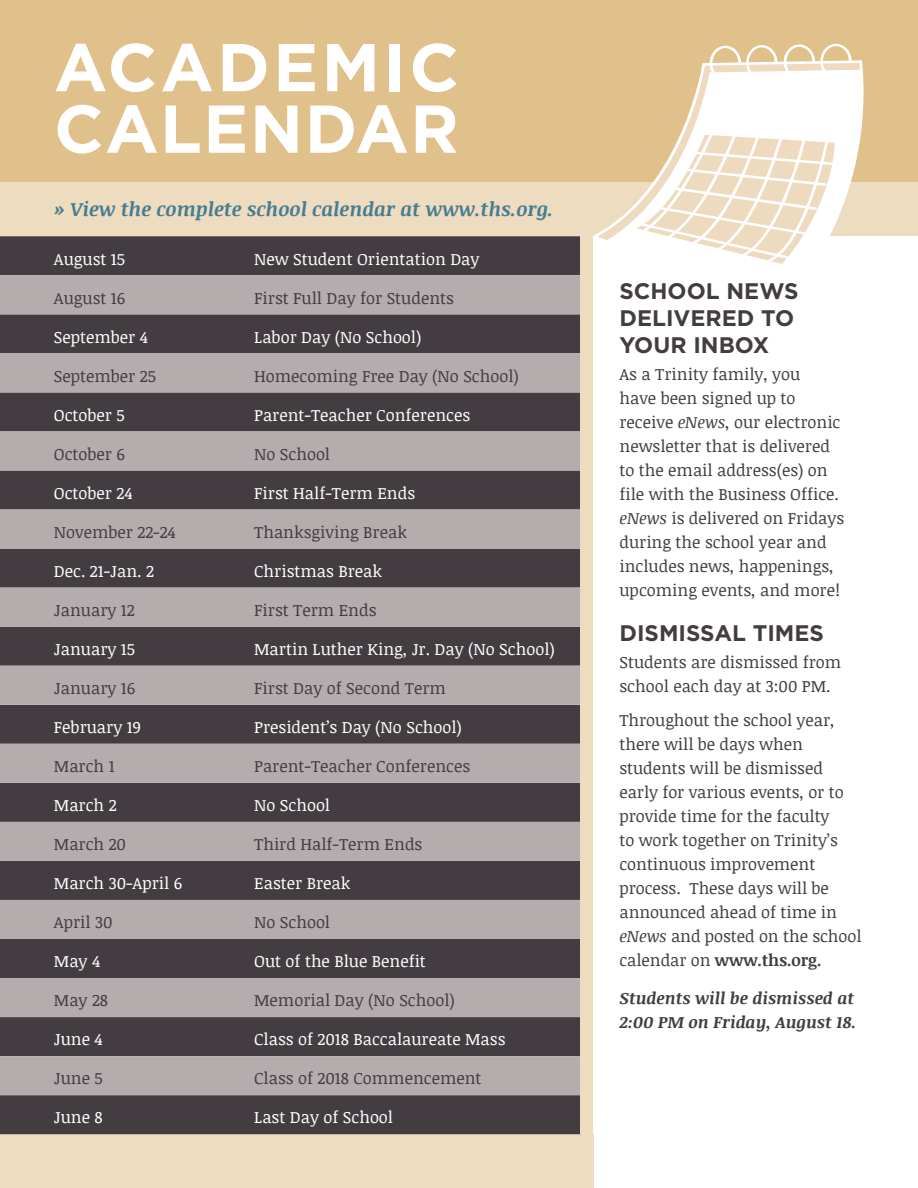
<style>
.page{position:relative;width:918px;height:1188px;background:#fff}
.page>*{position:absolute;margin:0;border:0;box-sizing:border-box;transform-origin:0 0}
.t1{font:700 67.5px/61.5px "Gotham";letter-spacing:.02em;color:#fff}
.t2{font:700 22.5px/27px "Gotham";color:#433d42}
.t3{font:italic 700 19.5px "Noticia Text";color:#467d90}
.t4{font:16.5px/24px "Noticia Text";color:#433d42}
.t5{font:16.5px "Noticia Text";color:#fff}
.t6{font:italic 700 16.5px/24px "Noticia Text";color:#433d42}
.s1{font-style:italic}
.s2{font-weight:700}
</style>
<div class="page">
<div style="left:0;top:1134px;width:593px;height:54px;background:#eedcc0"></div>
<div style="left:0;top:170px;width:918px;height:66px;background:#eedcc0"></div>
<div style="left:0;top:0;width:918px;height:181px;background:#e0c08b"></div>
<svg style="left:590px;top:60px;width:274px;height:176px"></svg>
<svg style="left:597px;top:63px;width:263px;height:177px"></svg>
<svg style="left:710px;top:45px;width:68px;height:36px"></svg>
<svg style="left:784px;top:44px;width:68px;height:36px"></svg>
<svg style="left:636px;top:127px;width:206px;height:137px"></svg>
<div style="left:0;top:236px;width:580px;height:898px;background:#433d42"></div>
<svg style="left:0;top:275px;width:580px;height:820px;background:#7e787b"></svg>
<div style="left:580px;top:231px;width:13px;height:903px;background:#eedcc0"></div>
<h1 class="t1" style="left:54px;top:35px;width:407px">ACADEMIC<br>CALENDAR</h1>
<p class="t3" style="left:54px;top:196px;width:501px">» View the complete school calendar at www.ths.org.</p>
<p class="t5" style="left:54px;top:247px;width:73px">August 15</p>
<p class="t5" style="left:254px;top:247px;width:227px">New Student Orientation Day</p>
<p class="t4" style="left:54px;top:285px;width:73px">August 16</p>
<p class="t4" style="left:254px;top:285px;width:201px">First Full Day for Students</p>
<p class="t5" style="left:54px;top:325px;width:96px">September 4</p>
<p class="t5" style="left:254px;top:325px;width:169px">Labor Day (No School)</p>
<p class="t4" style="left:54px;top:363px;width:104px">September 25</p>
<p class="t4" style="left:254px;top:363px;width:266px">Homecoming Free Day (No School)</p>
<p class="t5" style="left:54px;top:403px;width:72px">October 5</p>
<p class="t5" style="left:254px;top:403px;width:218px">Parent-Teacher Conferences</p>
<p class="t4" style="left:54px;top:442px;width:73px">October 6</p>
<p class="t4" style="left:254px;top:442px;width:77px">No School</p>
<p class="t5" style="left:54px;top:481px;width:80px">October 24</p>
<p class="t5" style="left:254px;top:481px;width:163px">First Half-Term Ends</p>
<p class="t4" style="left:54px;top:520px;width:123px">November 22-24</p>
<p class="t4" style="left:254px;top:520px;width:154px">Thanksgiving Break</p>
<p class="t5" style="left:54px;top:559px;width:102px">Dec. 21-Jan. 2</p>
<p class="t5" style="left:254px;top:559px;width:129px">Christmas Break</p>
<p class="t4" style="left:54px;top:598px;width:82px">January 12</p>
<p class="t4" style="left:254px;top:598px;width:124px">First Term Ends</p>
<p class="t5" style="left:54px;top:638px;width:83px">January 15</p>
<p class="t5" style="left:254px;top:638px;width:302px">Martin Luther King, Jr. Day (No School)</p>
<p class="t4" style="left:54px;top:676px;width:83px">January 16</p>
<p class="t4" style="left:254px;top:676px;width:193px">First Day of Second Term</p>
<p class="t5" style="left:54px;top:716px;width:89px">February 19</p>
<p class="t5" style="left:254px;top:716px;width:209px">President’s Day (No School)</p>
<p class="t4" style="left:54px;top:754px;width:62px">March 1</p>
<p class="t4" style="left:254px;top:754px;width:218px">Parent-Teacher Conferences</p>
<p class="t5" style="left:54px;top:794px;width:64px">March 2</p>
<p class="t5" style="left:254px;top:794px;width:77px">No School</p>
<p class="t4" style="left:54px;top:832px;width:74px">March 20</p>
<p class="t4" style="left:254px;top:832px;width:170px">Third Half-Term Ends</p>
<p class="t5" style="left:54px;top:872px;width:130px">March 30-April 6</p>
<p class="t5" style="left:254px;top:872px;width:98px">Easter Break</p>
<p class="t4" style="left:54px;top:910px;width:60px">April 30</p>
<p class="t4" style="left:254px;top:910px;width:77px">No School</p>
<p class="t5" style="left:54px;top:950px;width:48px">May 4</p>
<p class="t5" style="left:254px;top:950px;width:173px">Out of the Blue Benefit</p>
<p class="t4" style="left:54px;top:988px;width:56px">May 28</p>
<p class="t4" style="left:254px;top:988px;width:202px">Memorial Day (No School)</p>
<p class="t5" style="left:54px;top:1028px;width:50px">June 4</p>
<p class="t5" style="left:254px;top:1028px;width:253px">Class of 2018 Baccalaureate Mass</p>
<p class="t4" style="left:54px;top:1066px;width:51px">June 5</p>
<p class="t4" style="left:254px;top:1066px;width:229px">Class of 2018 Commencement</p>
<p class="t5" style="left:54px;top:1106px;width:50px">June 8</p>
<p class="t5" style="left:254px;top:1106px;width:140px">Last Day of School</p>
<h2 class="t2" style="left:619px;top:277px;width:181px">SCHOOL NEWS<br>DELIVERED TO<br>YOUR INBOX</h2>
<p class="t4" style="left:619px;top:361px;width:226px">As a Trinity family, you<br>have been signed up to receive <span class="s1">eNews</span>, our electronic newsletter that is delivered to the email address(es) on file with the Business Office. <span class="s1">eNews</span> is delivered on Fridays during the school year and includes news, happenings, upcoming events, and more!</p>
<h2 class="t2" style="left:619px;top:619px;width:206px">DISMISSAL TIMES</h2>
<p class="t4" style="left:619px;top:649px;width:223px">Students are dismissed from school each day at 3:00 PM.</p>
<p class="t4" style="left:619px;top:708px;width:244px">Throughout the school year, there will be days when students will be dismissed early for various events, or to provide time for the faculty<br>to work together on Trinity’s continuous improvement process. These days will be announced ahead of time in <span class="s1">eNews</span> and posted on the school calendar on <span class="s2">www.ths.org.</span></p>
<p class="t6" style="left:619px;top:985px;width:238px">Students will be dismissed at<br>2:00 PM on Friday, August 18.</p>
</div>
